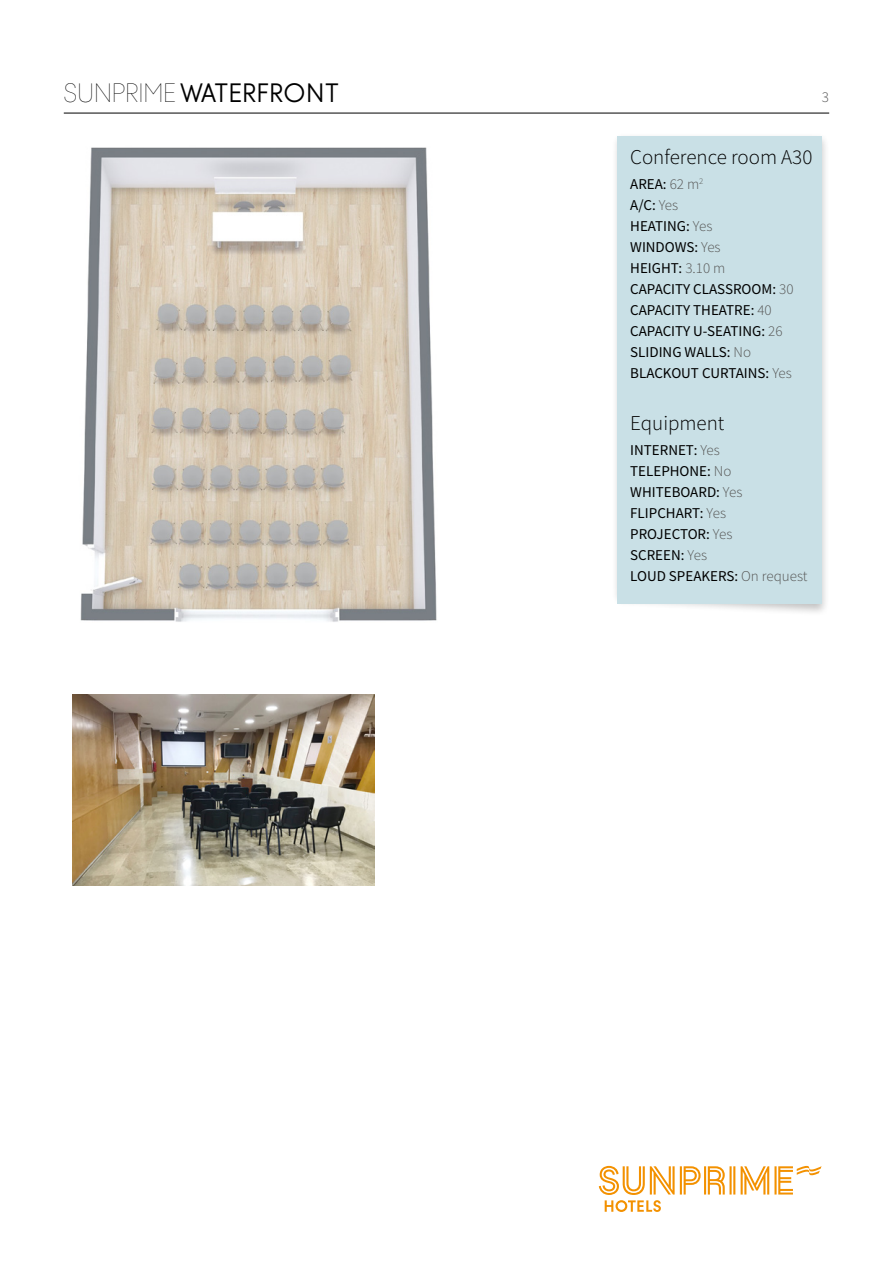
<style>
.page{position:relative;width:893px;height:1263px;background:#fff}
.page>*{position:absolute;margin:0;border:0;box-sizing:border-box;transform-origin:0 0}
.t1{font:300 27px "Thomas Headline";letter-spacing:.005em;color:#000}
.t2{font:300 21px "Source Sans Pro";color:#000}
.t3{font:15px/21px "Source Sans Pro";color:#000}
.t4{font:300 15px "Source Sans Pro";color:#565655}
.s1{font-weight:200}
.s2{font-weight:300;color:#565655}
</style>
<div class="page">
<hr style="left:64px;top:113px;width:765px;height:1px;background:#000">
<svg style="left:741px;top:1166px;width:80px;height:28px"></svg>
<svg style="left:599px;top:1166px;width:136px;height:46px"></svg>
<img style="left:72px;top:694px;width:302px;height:192px">
<div style="left:611px;top:132px;width:219px;height:484px;background:#000;opacity:.25"></div>
<div style="left:617px;top:136px;width:204px;height:468px;background:#c9e0e6"></div>
<img style="left:80px;top:147px;width:357px;height:475px">
<h1 class="t1" style="left:64px;top:76px;width:277px"><span class="s1">SUNPRIME</span> WATERFRONT</h1>
<p class="t4" style="left:822px;top:88px;width:9px">3</p>
<h2 class="t2" style="left:630px;top:144px;width:184px">Conference room A30</h2>
<p class="t3" style="left:630px;top:173px;width:165px">AREA: <span class="s2">62 m</span><sup>2<br></sup>A/C: <span class="s2">Yes<br></span>HEATING: <span class="s2">Yes<br></span>WINDOWS: <span class="s2">Yes<br></span>HEIGHT: <span class="s2">3.10 m<br></span>CAPACITY CLASSROOM: <span class="s2">30<br></span>CAPACITY THEATRE: <span class="s2">40<br></span>CAPACITY U-SEATING: <span class="s2">26<br></span>SLIDING WALLS: <span class="s2">No<br></span>BLACKOUT CURTAINS: <span class="s2">Yes</span></p>
<h2 class="t2" style="left:630px;top:410px;width:96px">Equipment</h2>
<p class="t3" style="left:630px;top:440px;width:179px">INTERNET: <span class="s2">Yes<br></span>TELEPHONE: <span class="s2">No<br></span>WHITEBOARD: <span class="s2">Yes<br></span>FLIPCHART: <span class="s2">Yes<br></span>PROJECTOR: <span class="s2">Yes<br></span>SCREEN: <span class="s2">Yes<br></span>LOUD SPEAKERS: <span class="s2">On request</span></p>
</div>
